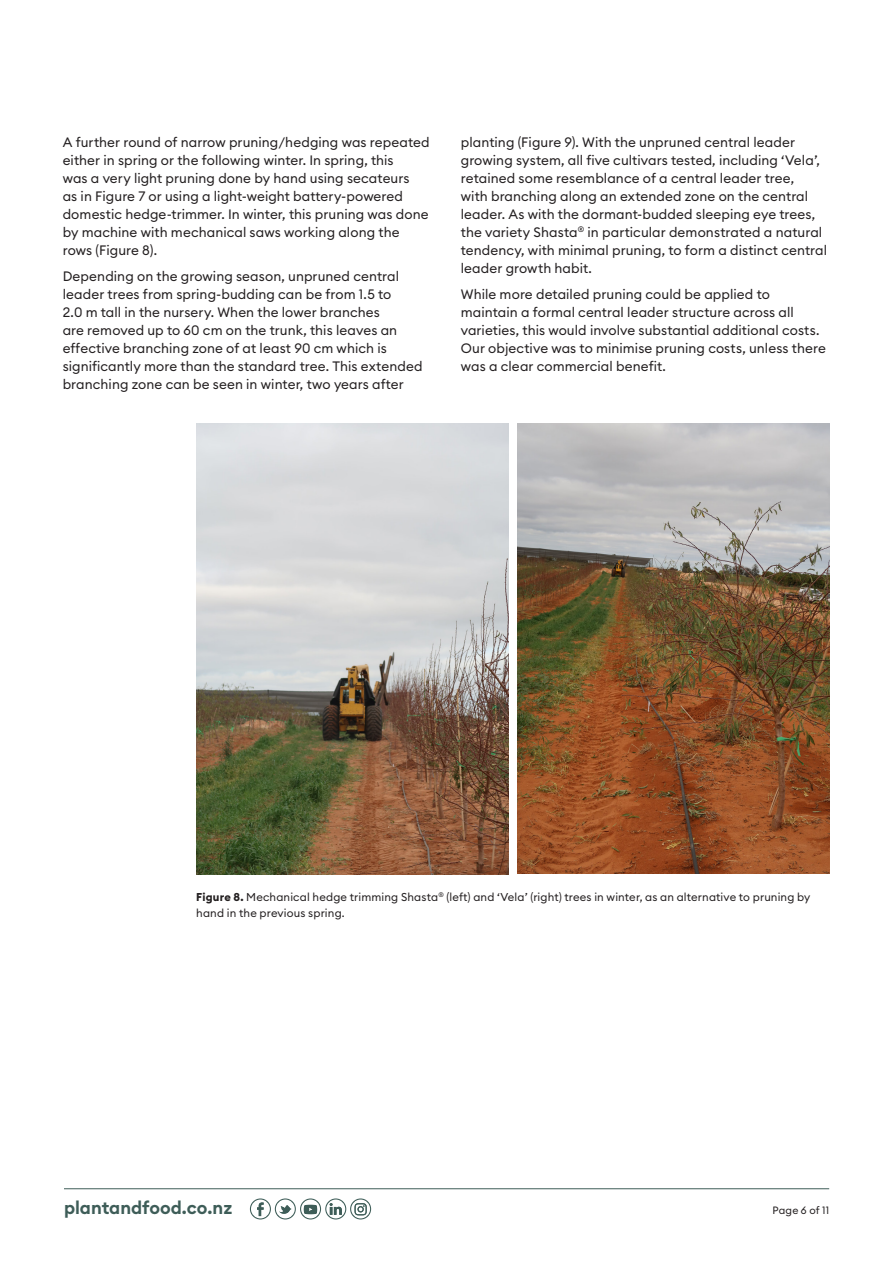
<style>
.page{position:relative;width:893px;height:1263px;background:#fff}
.page>*{position:absolute;margin:0;border:0;box-sizing:border-box;transform-origin:0 0}
.t1{font:600 18px "Euclid Circular B";color:#3e5d58}
.Body{font:13.5px/18px "Euclid Circular B";letter-spacing:.005em;color:#231f20}
.Caption_2{font:11.25px/15.8px "Euclid Circular B";letter-spacing:.01em;color:#231f20}
.t2{font:10.5px "Euclid Circular B";letter-spacing:.015em;color:#231f20}
.s1{font-weight:700}
</style>
<div class="page">
<hr style="left:64px;top:1188px;width:765px;height:1px;background:#3e5d58">
<svg style="left:250px;top:1198px;width:121px;height:21px"></svg>
<img style="left:196px;top:424px;width:312px;height:450px">
<img style="left:517px;top:424px;width:312px;height:450px">
<p class="Body" style="left:63px;top:133px;width:368px">A further round of narrow pruning/hedging was repeated either in spring or the following winter. In spring, this<br>was a very light pruning done by hand using secateurs<br>as in Figure 7 or using a light-weight battery-powered domestic hedge-trimmer. In winter, this pruning was done by machine with mechanical saws working along the rows (Figure 8).</p>
<p class="Body" style="left:63px;top:268px;width:361px">Depending on the growing season, unpruned central leader trees from spring-budding can be from 1.5 to<br>2.0 m tall in the nursery. When the lower branches<br>are removed up to 60 cm on the trunk, this leaves an effective branching zone of at least 90 cm which is significantly more than the standard tree. This extended branching zone can be seen in winter, two years after</p>
<p class="Body" style="left:461px;top:133px;width:368px">planting (Figure 9). With the unpruned central leader growing system, all five cultivars tested, including ‘Vela’, retained some resemblance of a central leader tree,<br>with branching along an extended zone on the central leader. As with the dormant-budded sleeping eye trees, the variety Shasta<sup>®</sup> in particular demonstrated a natural tendency, with minimal pruning, to form a distinct central leader growth habit.</p>
<p class="Body" style="left:461px;top:286px;width:367px">While more detailed pruning could be applied to maintain a formal central leader structure across all varieties, this would involve substantial additional costs.<br>Our objective was to minimise pruning costs, unless there was a clear commercial benefit.</p>
<p class="Caption_2" style="left:196px;top:889px;width:616px"><span class="s1">Figure 8.</span> Mechanical hedge trimming Shasta<sup>®</sup> (left) and ‘Vela’ (right) trees in winter, as an alternative to pruning by hand in the previous spring.</p>
<h1 class="t1" style="left:64px;top:1196px;width:170px">plantandfood.co.nz</h1>
<p class="t2" style="left:772px;top:1203px;width:58px">Page 6 of 11</p>
</div>
